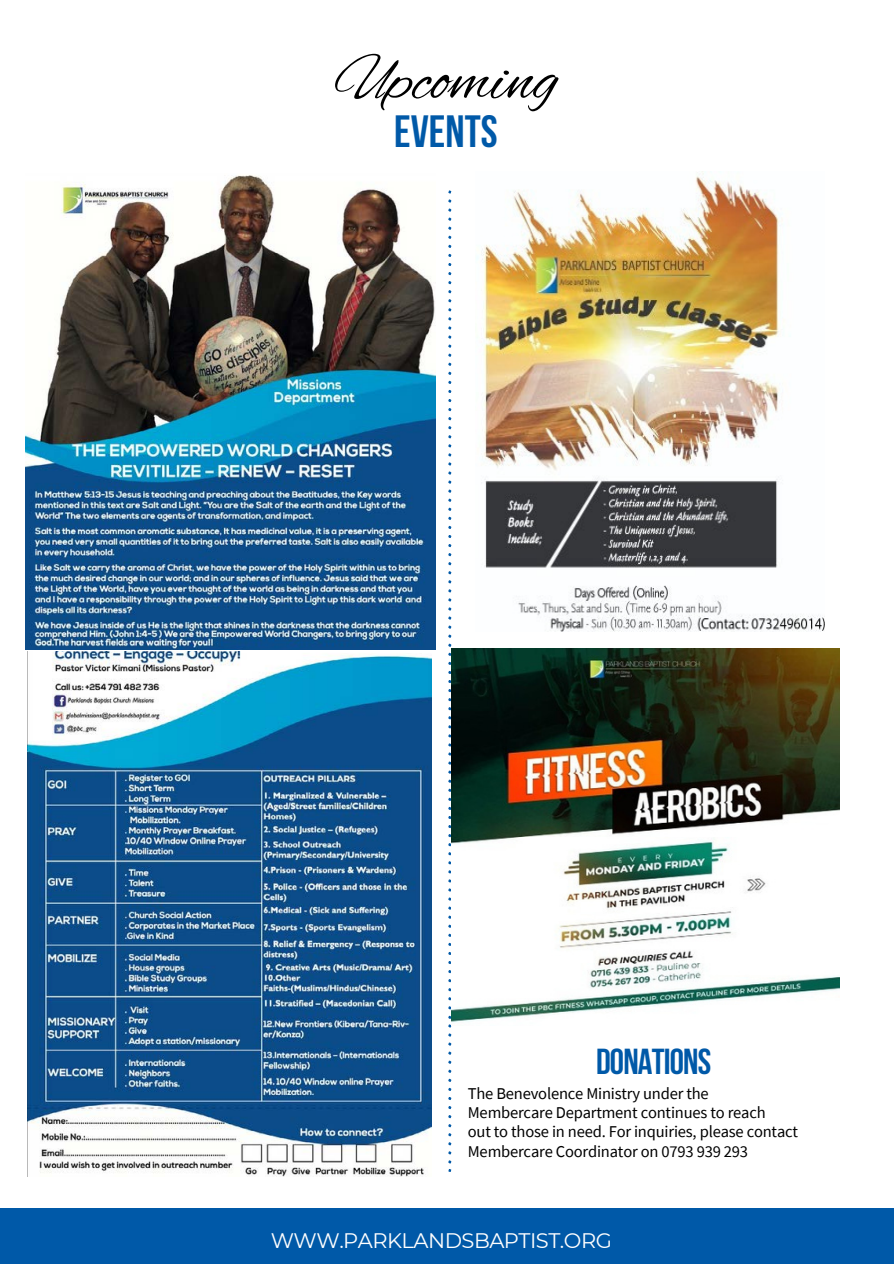
<style>
.page{position:relative;width:894px;height:1264px;background:#fff}
.page>*{position:absolute;margin:0;border:0;box-sizing:border-box;transform-origin:0 0}
.t1{font:66.3px "Alex Brush";color:#000}
.t2{font:700 45px "Bebas Neue";color:#0059a8}
.t3{font:700 36px "Bebas Neue";letter-spacing:-.025em;color:#0059a8}
.t4{font:21px "Montserrat";letter-spacing:-.025em;color:#fff}
.t5{font:16.5px/19.2px "Source Sans Pro";letter-spacing:-.01em;color:#000}
</style>
<div class="page">
<div style="left:0;top:1207px;width:893px;height:56px;background:#0059a8"></div>
<svg style="left:448px;top:190px;width:3px;height:981px"></svg>
<img style="left:476px;top:171px;width:347px;height:460px">
<img style="left:25px;top:175px;width:410px;height:474px">
<img style="left:28px;top:651px;width:403px;height:525px">
<img style="left:452px;top:649px;width:387px;height:374px">
<h1 class="t1" style="left:334px;top:43px;width:225px">Upcoming</h1>
<h2 class="t2" style="left:394px;top:113px;width:105px">EVENTS</h2>
<h3 class="t3" style="left:596px;top:1046px;width:117px">DONATIONS</h3>
<p class="t5" style="left:467px;top:1083px;width:331px">The Benevolence Ministry under the<br>Membercare Department continues to reach<br>out to those in need. For inquiries, please contact Membercare Coordinator on 0793 939 293</p>
<p class="t4" style="left:271px;top:1227px;width:342px">WWW.PARKLANDSBAPTIST.ORG</p>
</div>
